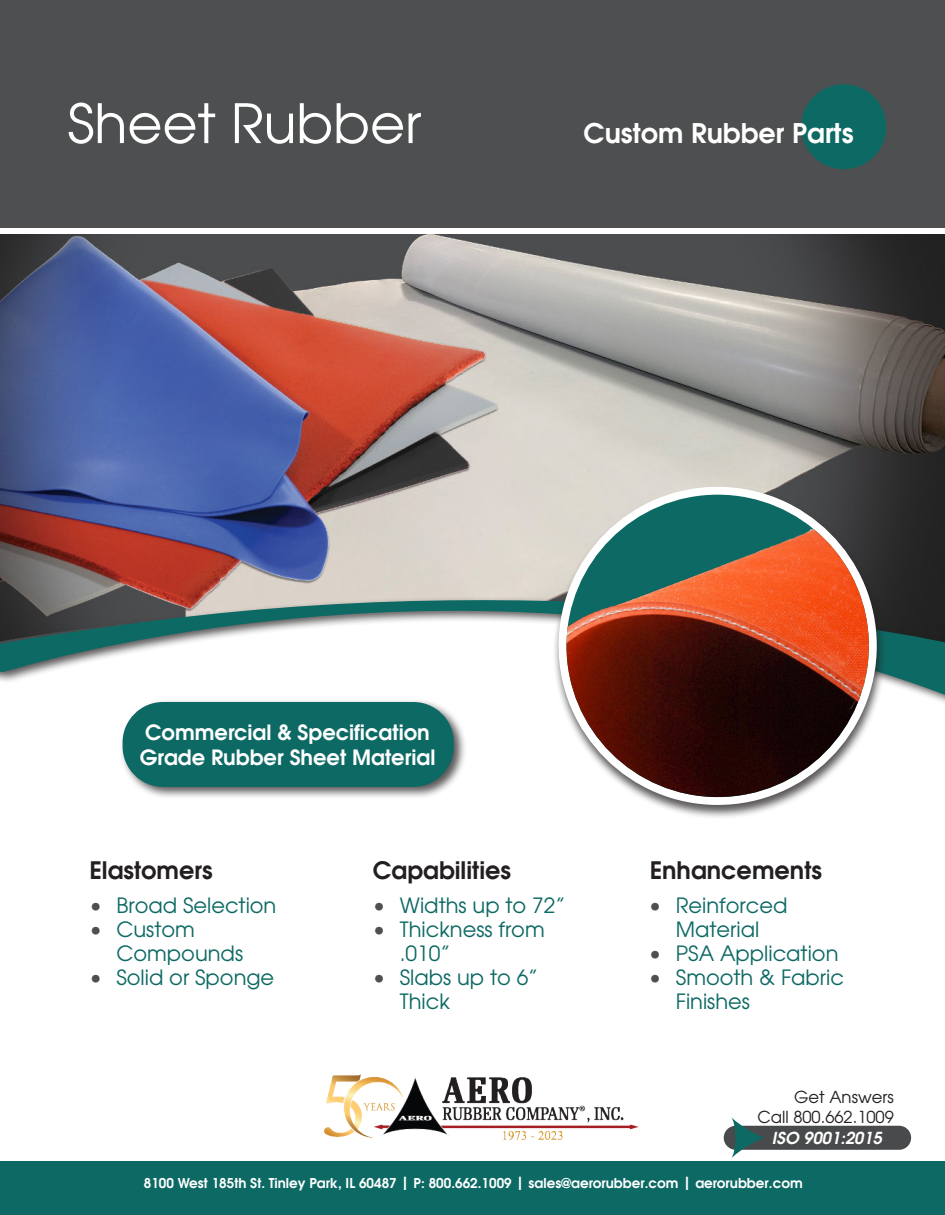
<style>
.page{position:relative;width:945px;height:1215px;background:#fff}
.page>*{position:absolute;margin:0;border:0;box-sizing:border-box;transform-origin:0 0}
.t1{font:54px "Avant Garde";color:#fff}
.t2{font:600 27px "Avant Garde";color:#fff}
.t3{font:600 24px "Avant Garde";color:#231f20}
.t4{font:21px/24px "Avant Garde";color:#0d6964}
.t5{font:600 21px/25.2px "Avant Garde";color:#fff}
.t6{font:16.5px/19.8px "Avant Garde";color:#231f20;text-align:right}
.t7{font:italic 600 16.5px "Avant Garde";color:#fff}
.t8{font:600 13.5px "Avant Garde";color:#fff}
.s1{color:#4e4f50}
.s2{font-size:18px}
</style>
<div class="page">
<img style="left:0;top:234px;width:945px;height:284px">
<div style="left:0;top:0;width:945px;height:228px;background:#4e4f50"></div>
<div style="left:0;top:1162px;width:945px;height:53px;background:#0d6964"></div>
<svg style="left:0;top:519px;width:945px;height:184px"></svg>
<div style="left:801px;top:84px;width:85px;height:85px;background:#0d6964;border-radius:50%"></div>
<img style="left:324px;top:1074px;width:315px;height:66px">
<div style="left:724px;top:1126px;width:187px;height:24px;background:#494a4b;border-radius:12px"></div>
<svg style="left:731px;top:1117px;width:35px;height:42px"></svg>
<div style="left:552px;top:485px;width:334px;height:334px;background:#231f20;opacity:.75"></div>
<div style="left:559px;top:487px;width:318px;height:318px;background:#fff;border-radius:50%"></div>
<div style="left:566px;top:495px;width:303px;height:302px;background:#0d6964;border-radius:50%"></div>
<img style="left:566px;top:529px;width:303px;height:268px">
<div style="left:119px;top:699px;width:348px;height:101px;background:#231f20;opacity:.75"></div>
<div style="left:123px;top:702px;width:331px;height:85px;background:#0d6964;border-radius:41px"></div>
<h1 class="t1" style="left:68px;top:103px;width:355px">Sheet Rubber</h1>
<p class="t2" style="left:584px;top:123px;width:271px">Custom Rubber Parts</p>
<p class="t5" style="left:140px;top:722px;width:297px">Commercial &amp; Specification<br>Grade Rubber Sheet Material</p>
<p class="t3" style="left:89px;top:861px;width:125px">Elastomers</p>
<p class="t4" style="left:89px;top:895px;width:189px"><span class="s1">•</span> Broad Selection</p>
<p class="t4" style="left:116px;top:919px;width:128px;text-indent:-27px"><span class="s1">•</span> Custom<br>Compounds</p>
<p class="t4" style="left:89px;top:967px;width:186px"><span class="s1">•</span> Solid or Sponge</p>
<p class="t3" style="left:373px;top:861px;width:140px">Capabilities</p>
<p class="t4" style="left:373px;top:895px;width:194px"><span class="s1">•</span> Widths up to 72”</p>
<p class="t4" style="left:400px;top:919px;width:146px;text-indent:-27px"><span class="s1">•</span> Thickness from .010”</p>
<p class="t4" style="left:400px;top:967px;width:140px;text-indent:-27px"><span class="s1">•</span> Slabs up to 6”<br>Thick</p>
<p class="t3" style="left:650px;top:861px;width:174px">Enhancements</p>
<p class="t4" style="left:649px;top:895px;width:140px;text-align:center"><span class="s1">•</span> Reinforced<br>Material</p>
<p class="t4" style="left:649px;top:943px;width:191px"><span class="s1">•</span> PSA Application</p>
<p class="t4" style="left:676px;top:967px;width:170px;text-indent:-27px"><span class="s1">•</span> Smooth &amp; Fabric<br>Finishes</p>
<p class="t6" style="left:758px;top:1088px;width:138px">Get Answers<br>Call 800.662.1009</p>
<p class="t7" style="left:772px;top:1129px;width:112px">ISO 9001:2015</p>
<p class="t8" style="left:144px;top:1178px;width:660px">8100 West 185th St. Tinley Park, IL 60487 <span class="s2">|</span> P: 800.662.1009 <span class="s2">|</span> sales@aerorubber.com <span class="s2">|</span> aerorubber.com</p>
</div>
